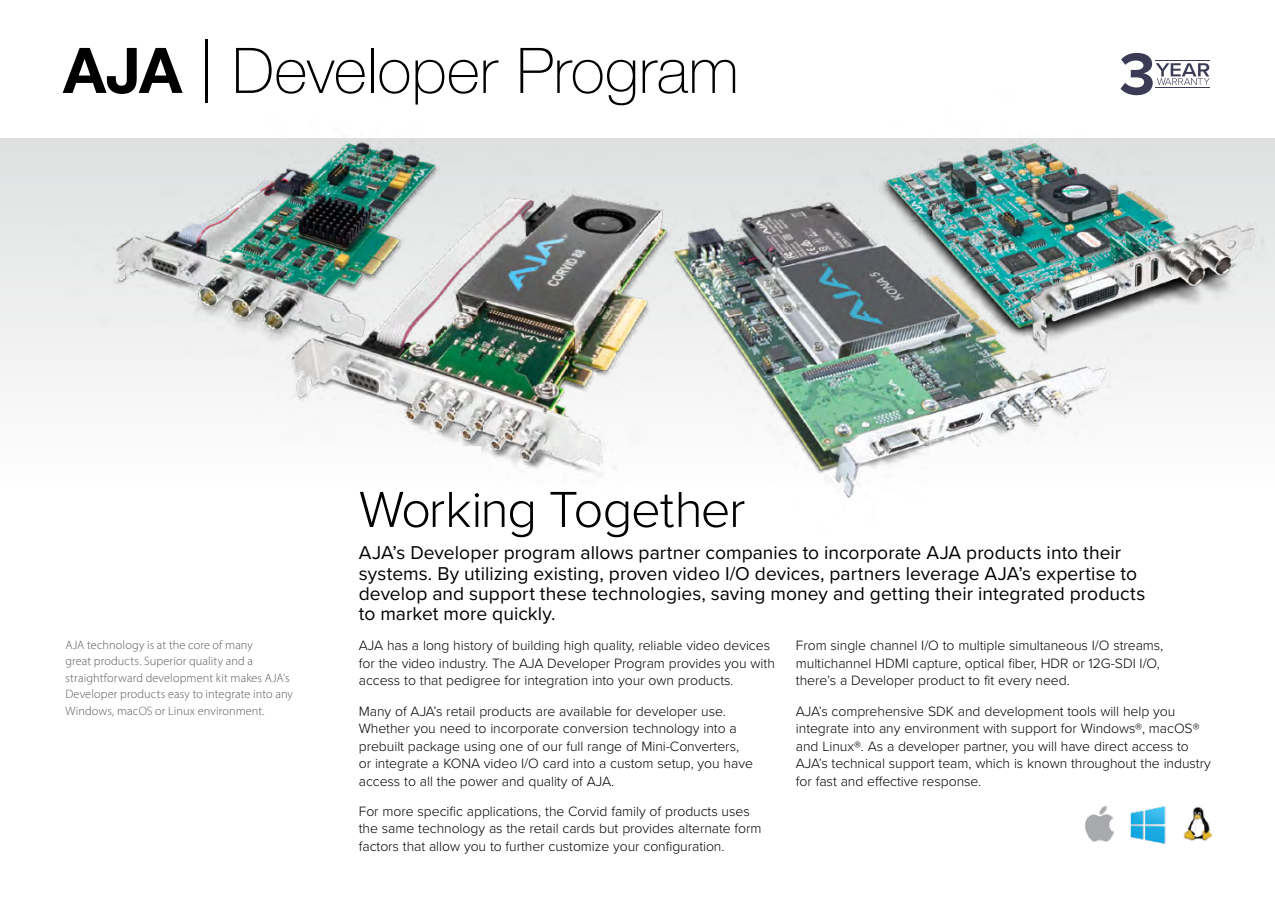
<style>
.page{position:relative;width:1275px;height:903px;background:#fff}
.page>*{position:absolute;margin:0;border:0;box-sizing:border-box;transform-origin:0 0}
.t1{font:100 63px "Helvetica Neue";letter-spacing:.005em;color:#000}
.t2{font:300 52.5px "Proxima Nova";letter-spacing:-.03em;color:#000}
.t3{font:19.25px/20.1px "Proxima Nova";letter-spacing:.005em;color:#000}
.t4{font:300 14px/17.5px "Proxima Nova";letter-spacing:-.005em;color:#000}
.t5{font:300 12.25px/16.6px "Myriad Pro";letter-spacing:.01em;color:#58595b}
.s1{font-weight:700}
</style>
<div class="page">
<div style="left:0;top:138px;width:1275px;height:349px;background:linear-gradient(to bottom,#dee0e0,#fefefe)"></div>
<img style="left:35px;top:52px;width:1240px;height:447px">
<img style="left:1085px;top:805px;width:128px;height:39px">
<svg style="left:1120px;top:53px;width:90px;height:42px"></svg>
<h1 class="t1" style="left:63px;top:23px;width:677px"><span class="s1">AJA</span> | Developer Program</h1>
<h2 class="t2" style="left:359px;top:470px;width:388px">Working Together</h2>
<p class="t3" style="left:359px;top:542px;width:788px">AJA’s Developer program allows partner companies to incorporate AJA products into their systems. By utilizing existing, proven video I/O devices, partners leverage AJA’s expertise to develop and support these technologies, saving money and getting their integrated products to market more quickly.</p>
<p class="t5" style="left:65px;top:636px;width:229px">AJA technology is at the core of many<br>great products. Superior quality and a straightforward development kit makes AJA’s Developer products easy to integrate into any Windows, macOS or Linux environment.</p>
<p class="t4" style="left:359px;top:636px;width:418px">AJA has a long history of building high quality, reliable video devices for the video industry. The AJA Developer Program provides you with access to that pedigree for integration into your own products.</p>
<p class="t4" style="left:359px;top:701px;width:396px">Many of AJA’s retail products are available for developer use.<br>Whether you need to incorporate conversion technology into a prebuilt package using one of our full range of Mini-Converters, or integrate a KONA video I/O card into a custom setup, you have access to all the power and quality of AJA.</p>
<p class="t4" style="left:359px;top:801px;width:404px">For more specific applications, the Corvid family of products uses the same technology as the retail cards but provides alternate form factors that allow you to further customize your configuration.</p>
<p class="t4" style="left:796px;top:636px;width:369px">From single channel I/O to multiple simultaneous I/O streams, multichannel HDMI capture, optical fiber, HDR or 12G-SDI I/O, there’s a Developer product to fit every need.</p>
<p class="t4" style="left:796px;top:701px;width:416px">AJA’s comprehensive SDK and development tools will help you integrate into any environment with support for Windows®, macOS® and Linux®. As a developer partner, you will have direct access to AJA’s technical support team, which is known throughout the industry for fast and effective response.</p>
</div>
